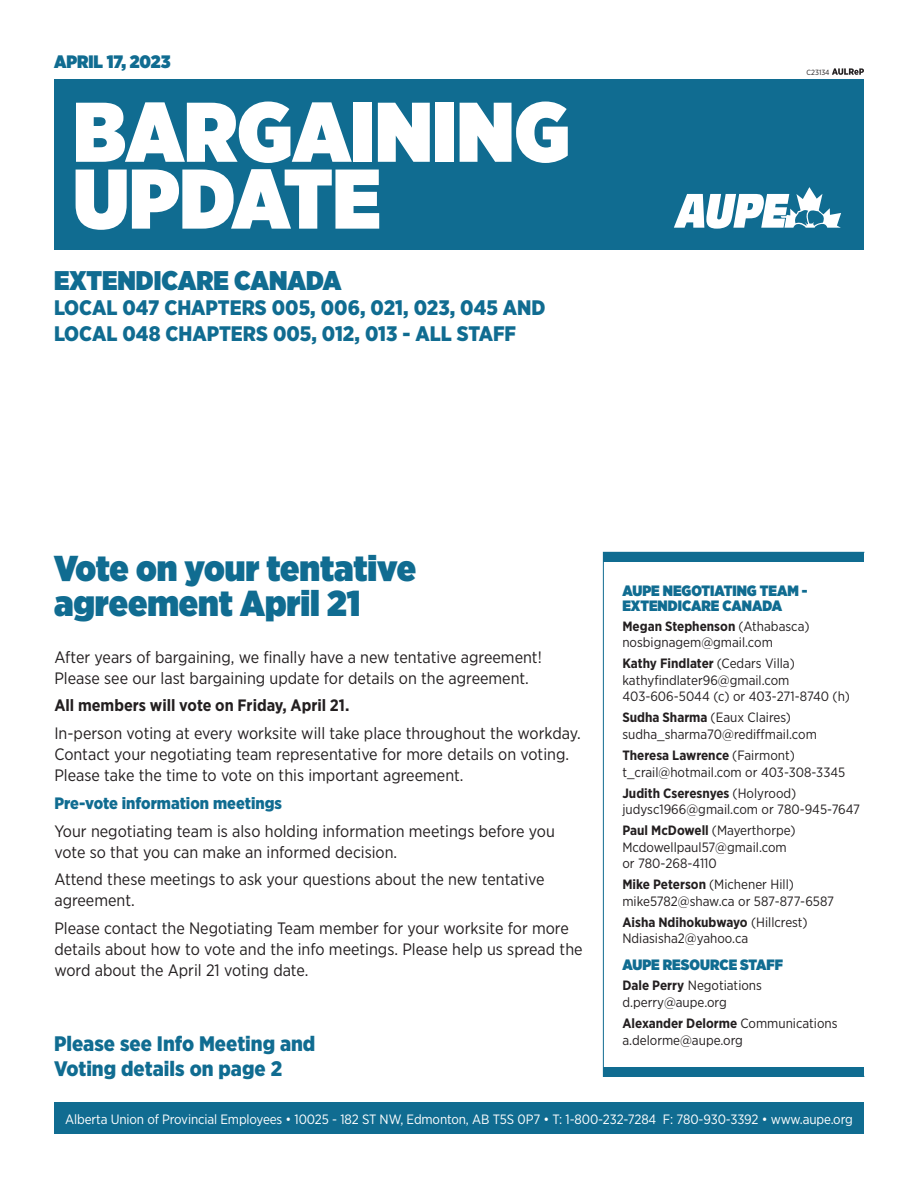
<style>
.page{position:relative;width:918px;height:1188px;background:#fff}
.page>*{position:absolute;margin:0;border:0;box-sizing:border-box;transform-origin:0 0}
.t1{font:900 84.45px "Gotham Narrow";color:#fff}
.t2{font:900 36px/34.5px "Gotham Narrow";color:#106c91}
.t3{font:900 27px "Gotham Narrow";color:#106c91}
.t4{font:900 21px/25.5px "Gotham Narrow";color:#106c91}
.t5{font:900 18px "Gotham Narrow";color:#106c91}
.body_copy{font:16.5px/21px "Gotham Narrow";color:#231f20}
.body_copy-2{font:700 16.5px "Gotham Narrow";color:#231f20}
.body_copy-3{font:900 16.5px "Gotham Narrow";color:#106c91}
.body_copy-4{font:900 15px/15px "Gotham Narrow";color:#106c91}
.body_copy-5{font:13.5px "Gotham Narrow";color:#231f20}
.body_copy-6{font:700 13.5px "Gotham Narrow";color:#231f20}
.t6{font:13.5px "Gotham Narrow";letter-spacing:-.01em;color:#fff}
.t7{font:7.5px "Gotham Narrow";color:#231f20}
.s1{font-weight:400}
.s2{font-weight:700}
</style>
<div class="page">
<div style="left:54px;top:79px;width:810px;height:171px;background:#106c91"></div>
<div style="left:54px;top:1102px;width:810px;height:32px;background:#106c91"></div>
<div style="left:603px;top:552px;width:261px;height:10px;background:#106c91"></div>
<div style="left:603px;top:1067px;width:261px;height:9px;background:#106c91"></div>
<svg style="left:674px;top:187px;width:167px;height:42px"></svg>
<div style="left:603px;top:552px;width:262px;height:525px;border:1px solid #106c91"></div>
<svg style="left:832px;top:68px;width:32px;height:7px"></svg>
<p class="t5" style="left:54px;top:50px;width:118px">APRIL 17, 2023</p>
<p class="t1" style="left:73px;top:75px;width:498px">BARGAINING</p>
<p class="t1" style="left:73px;top:142px;width:309px">UPDATE</p>
<p class="t3" style="left:54px;top:262px;width:289px">EXTENDICARE CANADA</p>
<p class="t4" style="left:54px;top:295px;width:493px">LOCAL 047 CHAPTERS 005, 006, 021, 023, 045 AND<br>LOCAL 048 CHAPTERS 005, 012, 013 - ALL STAFF</p>
<p class="t7" style="left:807px;top:68px;width:25px">C23134</p>
<p class="t2" style="left:54px;top:551px;width:364px">Vote on your tentative agreement April 21</p>
<p class="body_copy" style="left:54px;top:646px;width:489px">After years of bargaining, we finally have a new tentative agreement!<br>Please see our last bargaining update for details on the agreement.</p>
<p class="body_copy-2" style="left:54px;top:695px;width:297px">All members will vote on Friday, April 21.</p>
<p class="body_copy" style="left:54px;top:723px;width:528px">In-person voting at every worksite will take place throughout the workday.<br>Contact your negotiating team representative for more details on voting.<br>Please take the time to vote on this important agreement.</p>
<p class="body_copy-3" style="left:54px;top:792px;width:229px">Pre-vote information meetings</p>
<p class="body_copy" style="left:54px;top:820px;width:502px">Your negotiating team is also holding information meetings before you vote so that you can make an informed decision.</p>
<p class="body_copy" style="left:54px;top:869px;width:492px">Attend these meetings to ask your questions about the new tentative agreement.</p>
<p class="body_copy" style="left:54px;top:918px;width:530px">Please contact the Negotiating Team member for your worksite for more details about how to vote and the info meetings. Please help us spread the word about the April 21 voting date.</p>
<p class="t4" style="left:54px;top:1031px;width:263px">Please see Info Meeting and<br>Voting details on page 2</p>
<p class="body_copy-4" style="left:622px;top:583px;width:186px">AUPE NEGOTIATING TEAM -<br>EXTENDICARE CANADA</p>
<p class="body_copy-6" style="left:622px;top:617px;width:189px">Megan Stephenson <span class="s1">(Athabasca)</span></p>
<p class="body_copy-5" style="left:622px;top:634px;width:152px">nosbignagem@gmail.com</p>
<p class="body_copy-6" style="left:622px;top:655px;width:174px">Kathy Findlater <span class="s1">(Cedars Villa)</span></p>
<p class="body_copy-5" style="left:622px;top:672px;width:169px">kathyfindlater96@gmail.com</p>
<p class="body_copy-5" style="left:622px;top:688px;width:229px">403-606-5044 (c) or 403-271-8740 (h)</p>
<p class="body_copy-5" style="left:622px;top:709px;width:170px"><span class="s2">Sudha Sharma</span> (Eaux Claires)</p>
<p class="body_copy-5" style="left:622px;top:726px;width:196px">sudha_sharma70@rediffmail.com</p>
<p class="body_copy-6" style="left:622px;top:747px;width:174px">Theresa Lawrence <span class="s1">(Fairmont)</span></p>
<p class="body_copy-5" style="left:622px;top:763px;width:224px">t_crail@hotmail.com or 403-308-3345</p>
<p class="body_copy-6" style="left:622px;top:784px;width:175px">Judith Cseresnyes <span class="s1">(Holyrood)</span></p>
<p class="body_copy-5" style="left:622px;top:801px;width:239px">judysc1966@gmail.com or 780-945-7647</p>
<p class="body_copy-5" style="left:622px;top:822px;width:175px"><span class="s2">Paul McDowell</span> (Mayerthorpe)</p>
<p class="body_copy-5" style="left:622px;top:839px;width:166px">Mcdowellpaul57@gmail.com</p>
<p class="body_copy-5" style="left:622px;top:855px;width:96px">or 780-268-4110</p>
<p class="body_copy-5" style="left:622px;top:876px;width:173px"><span class="s2">Mike Peterson</span> (Michener Hill)</p>
<p class="body_copy-5" style="left:622px;top:893px;width:213px">mike5782@shaw.ca or 587-877-6587</p>
<p class="body_copy-6" style="left:622px;top:914px;width:187px">Aisha Ndihokubwayo <span class="s1">(Hillcrest)</span></p>
<p class="body_copy-5" style="left:622px;top:930px;width:127px">Ndiasisha2@yahoo.ca</p>
<p class="body_copy-4" style="left:622px;top:957px;width:162px">AUPE RESOURCE STAFF</p>
<p class="body_copy-5" style="left:622px;top:977px;width:141px"><span class="s2">Dale Perry</span> Negotiations</p>
<p class="body_copy-5" style="left:622px;top:994px;width:106px">d.perry@aupe.org</p>
<p class="body_copy-6" style="left:622px;top:1015px;width:217px">Alexander Delorme <span class="s1">Communications</span></p>
<p class="body_copy-5" style="left:622px;top:1031px;width:122px">a.delorme@aupe.org</p>
<p class="t6" style="left:65px;top:1110px;width:789px">Alberta Union of Provincial Employees • 10025 - 182 ST NW, Edmonton, AB T5S 0P7 • T: 1-800-232-7284 F: 780-930-3392 • www.aupe.org</p>
</div>
